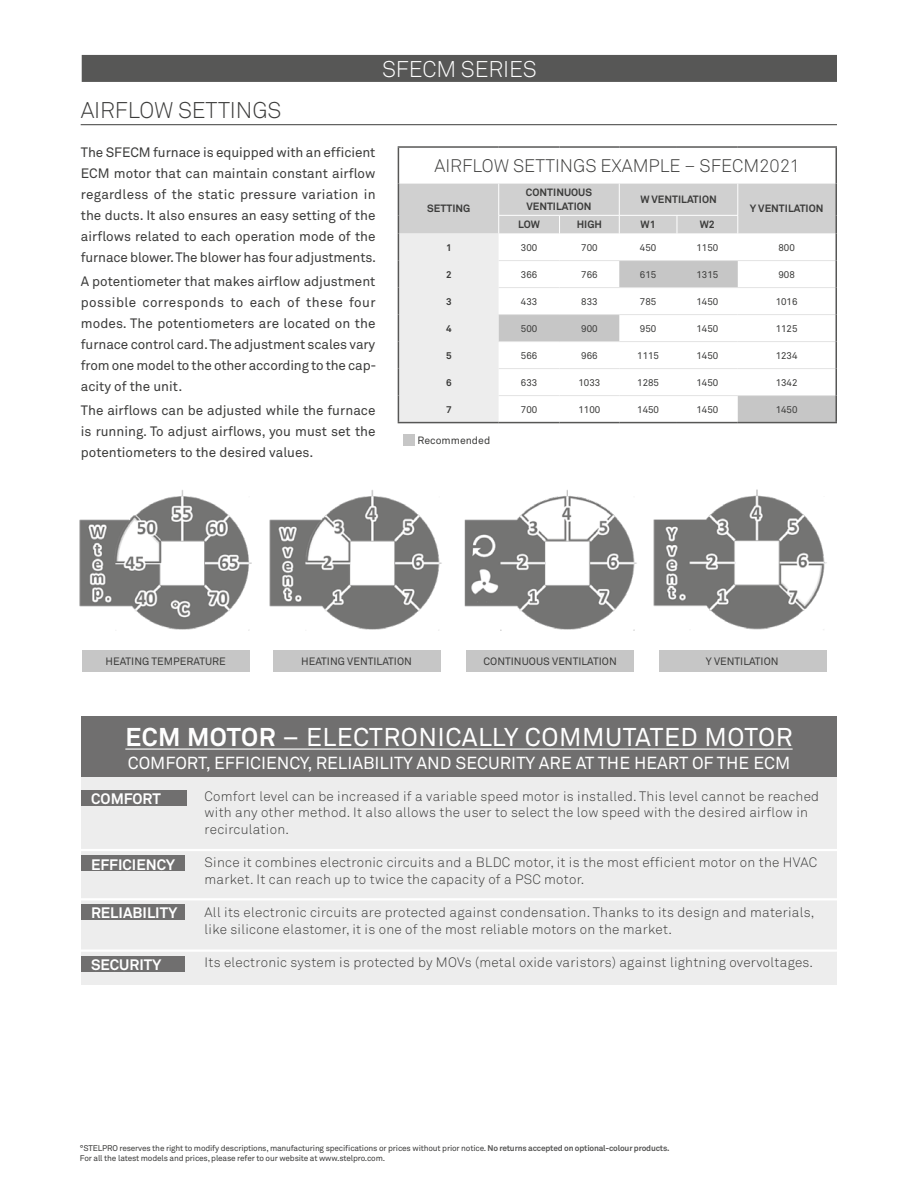
<style>
.page{position:relative;width:918px;height:1188px;background:#fff}
.page>*{position:absolute;margin:0;border:0;box-sizing:border-box;transform-origin:0 0}
.t1{font:25.5px "Akkurat";letter-spacing:.02em;color:#fff}
.t2{font:300 22.5px "Akkurat";letter-spacing:-.005em;color:#3c3c3b}
.t3{font:300 22.5px "Akkurat";letter-spacing:-.005em;color:#fff}
.t4{font:300 18px "Akkurat";color:#3c3c3b}
.t5{font:17.25px "Akkurat";color:#fff}
.t6{font:700 15px "Akkurat";color:#fff}
.t7{font:13.5px/21px "Akkurat";letter-spacing:-.01em;color:#3c3c3b;text-align:justify}
.t8{font:300 13.5px/16.6px "Akkurat";letter-spacing:.02em;color:#3c3c3b}
.t9{font:10.65px "Akkurat";color:#3c3c3b}
.t10{font:700 10.5px/13.5px "Akkurat";color:#3c3c3b}
.t11{font:10.5px "Akkurat";color:#3c3c3b}
.t12{font:9.75px "Akkurat";color:#3c3c3b}
.t13{font:700 9.75px "Akkurat";color:#3c3c3b}
.t14{font:8.25px/9.9px "Akkurat";letter-spacing:-.02em;color:#3c3c3b}
.s1{font-weight:700}
.s2{font-weight:700;color:#575756}
</style>
<div class="page">
<div style="left:81px;top:716px;width:756px;height:268px;background:#ededed"></div>
<div style="left:81px;top:790px;width:106px;height:15px;background:#706f6f"></div>
<div style="left:81px;top:904px;width:104px;height:16px;background:#706f6f"></div>
<hr style="left:81px;top:898px;width:756px;height:2px;background:#fff">
<div style="left:81px;top:956px;width:104px;height:15px;background:#706f6f"></div>
<hr style="left:81px;top:949px;width:756px;height:3px;background:#fff">
<div style="left:81px;top:856px;width:104px;height:15px;background:#706f6f"></div>
<hr style="left:81px;top:849px;width:756px;height:2px;background:#fff">
<div style="left:81px;top:716px;width:756px;height:60px;background:#706f6f"></div>
<hr style="left:125px;top:749px;width:668px;height:1px;background:#fff">
<div style="left:82px;top:55px;width:755px;height:27px;background:#575756"></div>
<hr style="left:81px;top:124px;width:756px;height:1px;background:#3c3c3b">
<img style="left:79px;top:490px;width:173px;height:141px">
<div style="left:82px;top:650px;width:168px;height:22px;background:#c6c6c6"></div>
<img style="left:269px;top:490px;width:173px;height:141px">
<div style="left:273px;top:650px;width:168px;height:22px;background:#c6c6c6"></div>
<img style="left:464px;top:490px;width:173px;height:141px">
<div style="left:466px;top:650px;width:168px;height:22px;background:#c6c6c6"></div>
<img style="left:653px;top:489px;width:174px;height:169px">
<div style="left:659px;top:650px;width:167px;height:22px;background:#c6c6c6"></div>
<hr style="left:398px;top:146px;width:101px;height:2px;background:#575756">
<hr style="left:398px;top:148px;width:1px;height:36px;background:#575756">
<hr style="left:499px;top:146px;width:61px;height:2px;background:#575756">
<hr style="left:560px;top:146px;width:59px;height:2px;background:#575756">
<hr style="left:619px;top:146px;width:58px;height:2px;background:#575756">
<hr style="left:677px;top:146px;width:61px;height:2px;background:#575756">
<hr style="left:738px;top:146px;width:99px;height:2px;background:#575756">
<hr style="left:836px;top:148px;width:1px;height:36px;background:#575756">
<svg style="left:398px;top:184px;width:439px;height:262px"></svg>
<hr style="left:499px;top:422px;width:61px;height:1px;background:#575756">
<hr style="left:560px;top:422px;width:59px;height:1px;background:#575756">
<hr style="left:619px;top:422px;width:58px;height:1px;background:#575756">
<hr style="left:677px;top:422px;width:61px;height:1px;background:#575756">
<hr style="left:738px;top:422px;width:99px;height:1px;background:#575756">
<div style="left:403px;top:434px;width:11px;height:11px;background:#c6c6c6"></div>
<h2 class="t2" style="left:81px;top:96px;width:202px">AIRFLOW SETTINGS</h2>
<h2 class="t3" style="left:382px;top:55px;width:156px">SFECM SERIES</h2>
<p class="t7" style="left:81px;top:141px;width:297px">The SFECM furnace is equipped with an efficient ECM motor that can maintain constant airflow regardless of the static pressure variation in the ducts. It also ensures an easy setting of the airflows related to each operation mode of the furnace blower. The blower has four adjustments.</p>
<p class="t7" style="left:81px;top:270px;width:297px">A potentiometer that makes airflow adjustment possible corresponds to each of these four modes. The potentiometers are located on the furnace control card. The adjustment scales vary from one model to the other according to the cap&shy;acity of the unit.</p>
<p class="t7" style="left:81px;top:400px;width:296px">The airflows can be adjusted while the furnace is running. To adjust airflows, you must set the potentiometers to the desired values.</p>
<h3 class="t4" style="left:435px;top:154px;width:367px">AIRFLOW SETTINGS EXAMPLE – SFECM2021</h3>
<p class="t10" style="left:427px;top:202px;width:45px">SETTING</p>
<p class="t10" style="left:526px;top:186px;width:68px">CONTINUOUS<br>VENTILATION</p>
<p class="t10" style="left:640px;top:193px;width:78px">W VENTILATION</p>
<p class="t10" style="left:750px;top:202px;width:75px">Y VENTILATION</p>
<p class="t10" style="left:518px;top:218px;width:23px">LOW</p>
<p class="t10" style="left:577px;top:218px;width:27px">HIGH</p>
<p class="t10" style="left:641px;top:218px;width:17px">W1</p>
<p class="t10" style="left:700px;top:218px;width:17px">W2</p>
<p class="t13" style="left:446px;top:241px;width:7px">1</p>
<p class="t12" style="left:521px;top:241px;width:18px">300</p>
<p class="t12" style="left:581px;top:241px;width:18px">700</p>
<p class="t12" style="left:640px;top:241px;width:18px">450</p>
<p class="t12" style="left:696px;top:241px;width:23px">1150</p>
<p class="t12" style="left:778px;top:241px;width:18px">800</p>
<p class="t13" style="left:446px;top:268px;width:7px">2</p>
<p class="t12" style="left:521px;top:268px;width:18px">366</p>
<p class="t12" style="left:581px;top:268px;width:18px">766</p>
<p class="t12" style="left:640px;top:268px;width:18px">615</p>
<p class="t12" style="left:696px;top:268px;width:23px">1315</p>
<p class="t12" style="left:778px;top:268px;width:18px">908</p>
<p class="t13" style="left:446px;top:295px;width:7px">3</p>
<p class="t12" style="left:521px;top:295px;width:18px">433</p>
<p class="t12" style="left:581px;top:295px;width:18px">833</p>
<p class="t12" style="left:640px;top:295px;width:18px">785</p>
<p class="t12" style="left:696px;top:295px;width:23px">1450</p>
<p class="t12" style="left:776px;top:295px;width:23px">1016</p>
<p class="t13" style="left:446px;top:322px;width:7px">4</p>
<p class="t12" style="left:521px;top:322px;width:18px">500</p>
<p class="t12" style="left:581px;top:322px;width:18px">900</p>
<p class="t12" style="left:640px;top:322px;width:18px">950</p>
<p class="t12" style="left:696px;top:322px;width:23px">1450</p>
<p class="t12" style="left:776px;top:322px;width:23px">1125</p>
<p class="t13" style="left:446px;top:349px;width:7px">5</p>
<p class="t12" style="left:521px;top:349px;width:18px">566</p>
<p class="t12" style="left:581px;top:349px;width:18px">966</p>
<p class="t12" style="left:637px;top:349px;width:23px">1115</p>
<p class="t12" style="left:696px;top:349px;width:23px">1450</p>
<p class="t12" style="left:776px;top:349px;width:23px">1234</p>
<p class="t13" style="left:446px;top:376px;width:7px">6</p>
<p class="t12" style="left:521px;top:376px;width:18px">633</p>
<p class="t12" style="left:579px;top:376px;width:23px">1033</p>
<p class="t12" style="left:637px;top:376px;width:23px">1285</p>
<p class="t12" style="left:696px;top:376px;width:23px">1450</p>
<p class="t12" style="left:776px;top:376px;width:23px">1342</p>
<p class="t13" style="left:446px;top:403px;width:7px">7</p>
<p class="t12" style="left:521px;top:403px;width:18px">700</p>
<p class="t12" style="left:579px;top:403px;width:23px">1100</p>
<p class="t12" style="left:637px;top:403px;width:23px">1450</p>
<p class="t12" style="left:696px;top:403px;width:23px">1450</p>
<p class="t12" style="left:776px;top:403px;width:23px">1450</p>
<p class="t11" style="left:418px;top:434px;width:74px">Recommended</p>
<p class="t9" style="left:106px;top:654px;width:122px">HEATING TEMPERATURE</p>
<p class="t9" style="left:301px;top:654px;width:112px">HEATING VENTILATION</p>
<p class="t9" style="left:484px;top:654px;width:135px">CONTINUOUS VENTILATION</p>
<p class="t9" style="left:706px;top:654px;width:74px">Y VENTILATION</p>
<h1 class="t1" style="left:125px;top:721px;width:669px"><span class="s1">ECM MOTOR</span> – ELECTRONICALLY COMMUTATED MOTOR</h1>
<p class="t5" style="left:128px;top:752px;width:664px">COMFORT, EFFICIENCY, RELIABILITY AND SECURITY ARE AT THE HEART OF THE ECM</p>
<p class="t6" style="left:91px;top:789px;width:71px">COMFORT</p>
<p class="t8" style="left:205px;top:787px;width:616px">Comfort level can be increased if a variable speed motor is installed. This level cannot be reached with any other method. It also allows the user to select the low speed with the desired airflow in recirculation.</p>
<p class="t8" style="left:205px;top:854px;width:614px">Since it combines electronic circuits and a BLDC motor, it is the most efficient motor on the HVAC market. It can reach up to twice the capacity of a PSC motor.</p>
<p class="t8" style="left:205px;top:904px;width:611px">All its electronic circuits are protected against condensation. Thanks to its design and materials, like silicone elastomer, it is one of the most reliable motors on the market.</p>
<p class="t8" style="left:205px;top:954px;width:610px">Its electronic system is protected by MOVs (metal oxide varistors) against lightning overvoltages.</p>
<p class="t6" style="left:91px;top:855px;width:86px">EFFICIENCY</p>
<p class="t6" style="left:91px;top:903px;width:88px">RELIABILITY</p>
<p class="t6" style="left:91px;top:955px;width:72px">SECURITY</p>
<p class="t14" style="left:80px;top:1143px;width:591px">°STELPRO reserves the right to modify descriptions, manufacturing specifications or prices without prior notice. <span class="s2">No returns accepted on optional-colour products.<br></span>For all the latest models and prices, please refer to our website at www.stelpro.com.</p>
</div>
